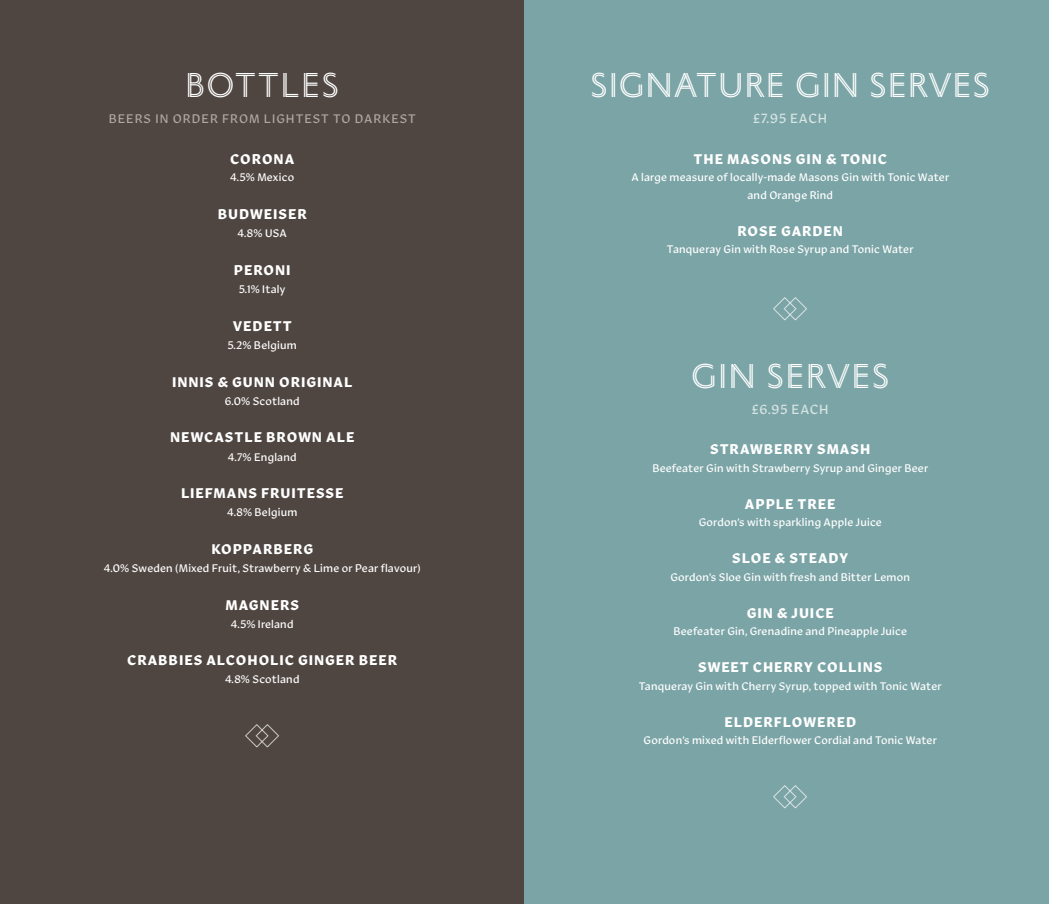
<style>
.page{position:relative;width:1049px;height:904px;background:#fff}
.page>*{position:absolute;margin:0;border:0;box-sizing:border-box;transform-origin:0 0}
.t1{font:36.25px "Portrait Inline Sans";letter-spacing:.055em;color:#fff}
.t2{font:700 14.38px "Robinson";letter-spacing:.065em;color:#fff}
.t3{font:13.75px "Robinson";letter-spacing:.065em;color:#d7e4e4}
.t4{font:12.75px "Robinson";letter-spacing:.085em;color:#afa7a2}
.t5{font:11.38px/17.5px "Robinson";letter-spacing:.02em;color:#fff;text-align:center}
</style>
<div class="page">
<div style="left:0;top:0;width:524px;height:904px;background:#4f4641"></div>
<div style="left:524px;top:0;width:525px;height:904px;background:#7ba4a6"></div>
<h1 class="t1" style="left:186px;top:60px;width:154px">BOTTLES</h1>
<p class="t4" style="left:109px;top:109px;width:309px">BEERS IN ORDER FROM LIGHTEST TO DARKEST</p>
<p class="t2" style="left:230px;top:147px;width:65px">CORONA</p>
<p class="t5" style="left:230px;top:167px;width:65px">4.5% Mexico</p>
<p class="t2" style="left:218px;top:203px;width:91px">BUDWEISER</p>
<p class="t5" style="left:238px;top:223px;width:51px">4.8% USA</p>
<p class="t2" style="left:234px;top:259px;width:58px">PERONI</p>
<p class="t5" style="left:239px;top:279px;width:48px">5.1% Italy</p>
<p class="t2" style="left:233px;top:314px;width:60px">VEDETT</p>
<p class="t5" style="left:228px;top:335px;width:70px">5.2% Belgium</p>
<p class="t2" style="left:172px;top:370px;width:182px">INNIS &amp; GUNN ORIGINAL</p>
<p class="t5" style="left:225px;top:391px;width:76px">6.0% Scotland</p>
<p class="t2" style="left:170px;top:426px;width:186px">NEWCASTLE BROWN ALE</p>
<p class="t5" style="left:228px;top:447px;width:70px">4.7% England</p>
<p class="t2" style="left:181px;top:482px;width:164px">LIEFMANS FRUITESSE</p>
<p class="t5" style="left:227px;top:502px;width:72px">4.8% Belgium</p>
<p class="t2" style="left:211px;top:538px;width:103px">KOPPARBERG</p>
<p class="t5" style="left:104px;top:558px;width:318px">4.0% Sweden (Mixed Fruit, Strawberry &amp; Lime or Pear flavour)</p>
<p class="t2" style="left:225px;top:593px;width:75px">MAGNERS</p>
<p class="t5" style="left:231px;top:614px;width:64px">4.5% Ireland</p>
<p class="t2" style="left:127px;top:648px;width:271px">CRABBIES ALCOHOLIC GINGER BEER</p>
<p class="t5" style="left:225px;top:669px;width:76px">4.8% Scotland</p>
<h1 class="t1" style="left:591px;top:60px;width:401px">SIGNATURE GIN SERVES</h1>
<p class="t3" style="left:753px;top:108px;width:76px">£7.95 EACH</p>
<p class="t2" style="left:693px;top:147px;width:195px">THE MASONS GIN &amp; TONIC</p>
<p class="t5" style="left:631px;top:167px;width:319px">A large measure of locally-made Masons Gin with Tonic Water and Orange Rind</p>
<p class="t2" style="left:737px;top:219px;width:107px">ROSE GARDEN</p>
<p class="t5" style="left:667px;top:239px;width:248px">Tanqueray Gin with Rose Syrup and Tonic Water</p>
<h1 class="t1" style="left:691px;top:351px;width:199px">GIN SERVES</h1>
<p class="t3" style="left:752px;top:398px;width:78px">£6.95 EACH</p>
<p class="t2" style="left:710px;top:438px;width:162px">STRAWBERRY SMASH</p>
<p class="t5" style="left:652px;top:457px;width:277px">Beefeater Gin with Strawberry Syrup and Ginger Beer</p>
<p class="t2" style="left:745px;top:492px;width:92px">APPLE TREE</p>
<p class="t5" style="left:699px;top:512px;width:185px">Gordon’s with sparkling Apple Juice</p>
<p class="t2" style="left:732px;top:547px;width:117px">SLOE &amp; STEADY</p>
<p class="t5" style="left:670px;top:567px;width:241px">Gordon’s Sloe Gin with fresh and Bitter Lemon</p>
<p class="t2" style="left:747px;top:601px;width:88px">GIN &amp; JUICE</p>
<p class="t5" style="left:673px;top:621px;width:235px">Beefeater Gin, Grenadine and Pineapple Juice</p>
<p class="t2" style="left:698px;top:656px;width:186px">SWEET CHERRY COLLINS</p>
<p class="t5" style="left:639px;top:676px;width:304px">Tanqueray Gin with Cherry Syrup, topped with Tonic Water</p>
<p class="t2" style="left:724px;top:710px;width:133px">ELDERFLOWERED</p>
<p class="t5" style="left:644px;top:730px;width:295px">Gordon’s mixed with Elderflower Cordial and Tonic Water</p>
</div>
